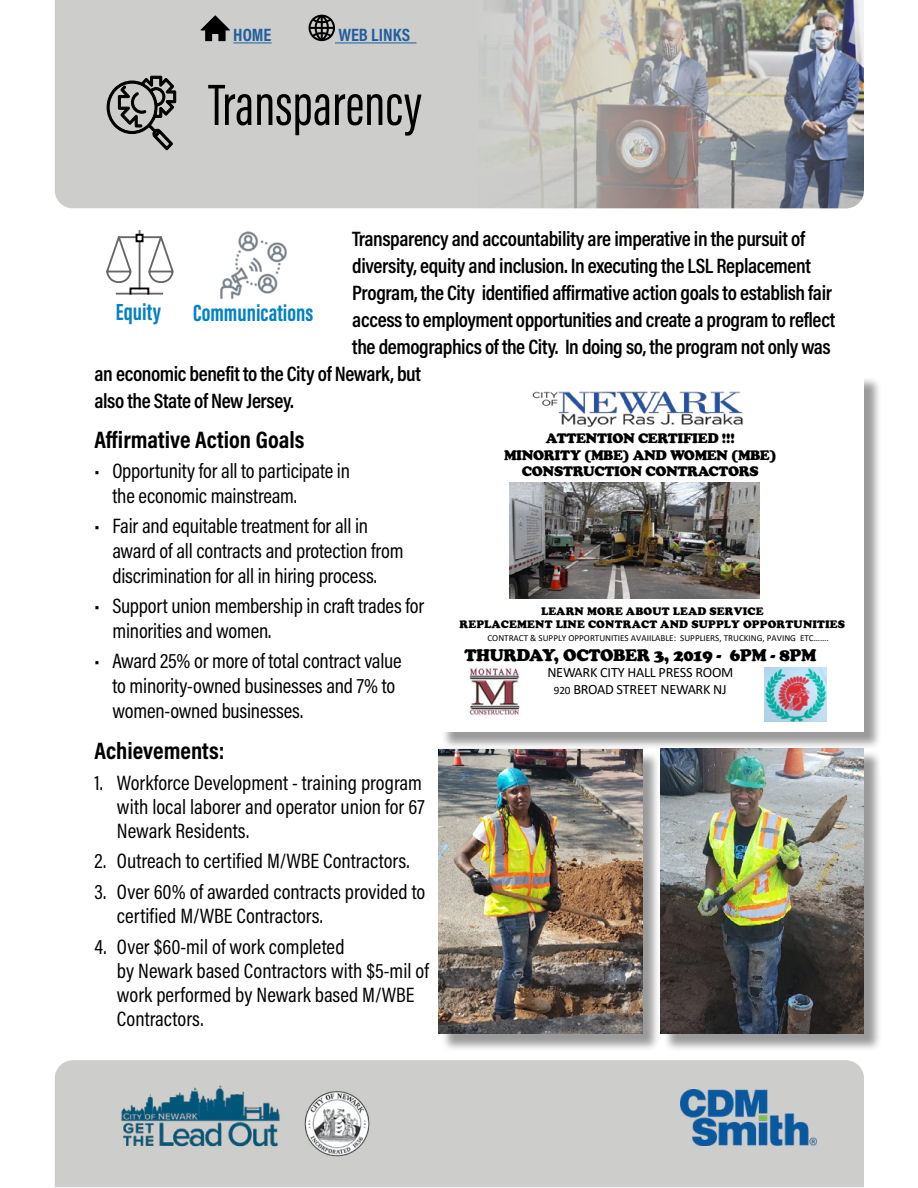
<style>
.page{position:relative;width:918px;height:1188px;background:#fff}
.page>*{position:absolute;margin:0;border:0;box-sizing:border-box;transform-origin:0 0}
.t1{font:60px "Acumin Pro Extra Cond";color:#000}
.t2{font:700 24px "Acumin Pro Cond";color:#000}
.t3{font:700 24px "Acumin Pro Extra Cond";color:#0082c4}
.t4{font:21px/25.2px "Acumin Pro Cond";letter-spacing:-.005em;color:#000}
.t5{font:600 21px "Acumin Pro Cond";letter-spacing:-.02em;color:#000}
.t6{font:700 18px "Acumin Pro Cond";color:#215e9e}
.t7{font:900 17.25px "Cooper";letter-spacing:-.02em;color:#000}
.t8{font:900 14.25px/16.4px "Cooper";letter-spacing:-.025em;color:#000;text-align:center}
.t9{font:14.25px/17.2px "Calibri";letter-spacing:-.02em;color:#000;text-align:center}
.t10{font:900 11.25px/13.2px "Cooper";letter-spacing:.015em;color:#000;text-align:center}
.t11{font:9.15px "Calibri";color:#000}
.s1{font-size:11.25px}
</style>
<div class="page">
<div style="left:55px;top:0;width:406px;height:208px;background:#cdcecc"></div>
<img style="left:478px;top:0;width:386px;height:208px">
<div style="left:55px;top:1060px;width:809px;height:127px;background:#cdcecc"></div>
<img style="left:680px;top:1089px;width:136px;height:57px">
<img style="left:117px;top:1082px;width:167px;height:66px">
<svg style="left:107px;top:76px;width:69px;height:74px;background:#919291"></svg>
<hr style="left:233px;top:42px;width:39px;height:1px;background:#215e9e">
<hr style="left:335px;top:42px;width:82px;height:1px;background:#215e9e">
<svg style="left:200px;top:15px;width:30px;height:26px"></svg>
<svg style="left:309px;top:15px;width:26px;height:26px"></svg>
<img style="left:220px;top:231px;width:67px;height:69px">
<svg style="left:106px;top:230px;width:68px;height:65px"></svg>
<div style="left:662px;top:750px;width:220px;height:302px;background:#000;opacity:.4"></div>
<img style="left:661px;top:750px;width:203px;height:284px">
<div style="left:440px;top:375px;width:441px;height:375px;background:#000;opacity:.4"></div>
<div style="left:439px;top:374px;width:425px;height:358px;background:#fff"></div>
<img style="left:532px;top:391px;width:212px;height:35px">
<img style="left:469px;top:667px;width:51px;height:48px">
<img style="left:765px;top:668px;width:61px;height:54px">
<img style="left:510px;top:483px;width:250px;height:116px">
<div style="left:440px;top:752px;width:220px;height:300px;background:#000;opacity:.4"></div>
<img style="left:439px;top:749px;width:203px;height:285px">
<img style="left:291px;top:1089px;width:93px;height:70px">
<p class="t6" style="left:233px;top:23px;width:40px">HOME</p>
<p class="t6" style="left:338px;top:23px;width:73px">WEB LINKS</p>
<h1 class="t1" style="left:208px;top:69px;width:215px">Transparency</h1>
<p class="t5" style="left:352px;top:225px;width:454px">Transparency and accountability are imperative in the pursuit of</p>
<p class="t5" style="left:352px;top:252px;width:460px">diversity, equity and inclusion. In executing the LSL Replacement</p>
<p class="t5" style="left:352px;top:279px;width:481px">Program, the City identified affirmative action goals to establish fair</p>
<p class="t5" style="left:352px;top:306px;width:485px">access to employment opportunities and create a program to reflect</p>
<p class="t5" style="left:352px;top:333px;width:480px">the demographics of the City. In doing so, the program not only was</p>
<p class="t5" style="left:95px;top:360px;width:328px">an economic benefit to the City of Newark, but</p>
<p class="t5" style="left:95px;top:387px;width:201px">also the State of New Jersey.</p>
<p class="t2" style="left:94px;top:424px;width:211px">Affirmative Action Goals</p>
<p class="t4" style="left:112px;top:458px;width:239px;text-indent:-18px">• Opportunity for all to participate in the economic mainstream.</p>
<p class="t4" style="left:112px;top:513px;width:292px;text-indent:-18px">• Fair and equitable treatment for all in award of all contracts and protection from discrimination for all in hiring process.</p>
<p class="t4" style="left:112px;top:593px;width:313px;text-indent:-18px">• Support union membership in craft trades for minorities and women.</p>
<p class="t4" style="left:112px;top:648px;width:291px;text-indent:-18px">• Award 25% or more of total contract value to minority-owned businesses and 7% to women-owned businesses.</p>
<p class="t2" style="left:94px;top:735px;width:131px">Achievements:</p>
<p class="t4" style="left:117px;top:770px;width:309px;line-height:24px;text-indent:-22px">1. Workforce Development - training program with local laborer and operator union for 67<br>Newark Residents.</p>
<p class="t4" style="left:94px;top:848px;width:317px">2. Outreach to certified M/WBE Contractors.</p>
<p class="t4" style="left:117px;top:880px;width:310px;line-height:24px;text-indent:-22px">3. Over 60% of awarded contracts provided to certified M/WBE Contractors.</p>
<p class="t4" style="left:117px;top:934px;width:313px;line-height:24px;text-indent:-22px">4. Over $60-mil of work completed<br>by Newark based Contractors with $5-mil of work performed by Newark based M/WBE<br>Contractors.</p>
<p class="t3" style="left:116px;top:297px;width:47px">Equity</p>
<p class="t3" style="left:193px;top:298px;width:122px">Communications</p>
<p class="t8" style="left:504px;top:430px;width:274px">ATTENTION CERTIFIED !!!<br>MINORITY (MBE) AND WOMEN (MBE)<br>CONSTRUCTION CONTRACTORS</p>
<p class="t10" style="left:460px;top:605px;width:387px">LEARN MORE ABOUT LEAD SERVICE<br>REPLACEMENT LINE CONTRACT AND SUPPLY OPPORTUNITIES</p>
<p class="t11" style="left:487px;top:632px;width:343px">CONTRACT &amp; SUPPLY OPPORTUNITIES AVAIILABLE: SUPPLIERS, TRUCKING, PAVING ETC…….</p>
<p class="t7" style="left:464px;top:645px;width:353px">THURDAY, OCTOBER 3, 2019 - 6PM - 8PM</p>
<p class="t9" style="left:547px;top:663px;width:188px">NEWARK CITY HALL PRESS ROOM<br><span class="s1">920</span> BROAD STREET NEWARK NJ</p>
</div>
